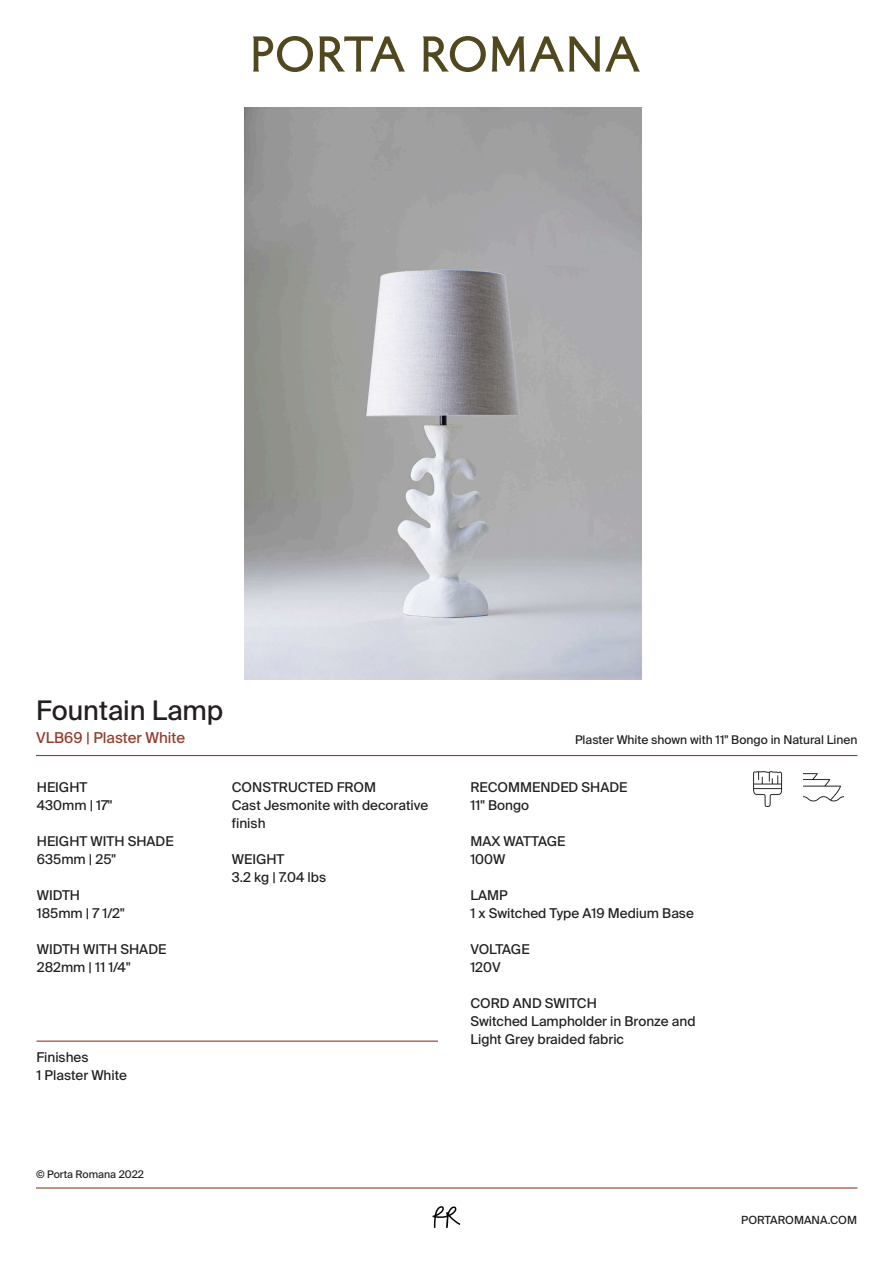
<style>
.page{position:relative;width:893px;height:1263px;background:#fff}
.page>*{position:absolute;margin:0;border:0;box-sizing:border-box;transform-origin:0 0}
.t1{font:27px "Suisse Intl";color:#231f20}
.t2{font:15px "Suisse Intl";color:#943b2a}
.t3{font:13.5px/18px "Suisse Intl";color:#231f20}
.t4{font:12px "Suisse Intl";color:#231f20}
.t5{font:11.25px "Suisse Intl";color:#231f20}
.t6{font:10.5px "Suisse Intl";color:#231f20}
</style>
<div class="page">
<hr style="left:36px;top:755px;width:821px;height:1px;background:#943b2a">
<svg style="left:253px;top:36px;width:60px;height:36px"></svg>
<svg style="left:319px;top:36px;width:86px;height:36px"></svg>
<svg style="left:423px;top:36px;width:63px;height:36px"></svg>
<svg style="left:492px;top:36px;width:148px;height:36px"></svg>
<hr style="left:36px;top:1040px;width:402px;height:2px;background:#943b2a">
<svg style="left:433px;top:1206px;width:27px;height:22px"></svg>
<hr style="left:36px;top:1187px;width:821px;height:1px;background:#943b2a">
<img style="left:753px;top:772px;width:30px;height:35px">
<img style="left:803px;top:773px;width:40px;height:29px">
<img style="left:244px;top:108px;width:397px;height:571px">
<h1 class="t1" style="left:36px;top:695px;width:189px">Fountain Lamp</h1>
<p class="t2" style="left:36px;top:729px;width:151px">VLB69 | Plaster White</p>
<p class="t4" style="left:575px;top:733px;width:284px">Plaster White shown with 11" Bongo in Natural Linen</p>
<p class="t3" style="left:37px;top:778px;width:77px">HEIGHT<br>430mm | 17"</p>
<p class="t3" style="left:37px;top:832px;width:138px">HEIGHT WITH SHADE<br>635mm | 25"</p>
<p class="t3" style="left:37px;top:886px;width:89px">WIDTH<br>185mm | 7 1/2"</p>
<p class="t3" style="left:37px;top:940px;width:131px">WIDTH WITH SHADE<br>282mm | 11 1/4"</p>
<p class="t3" style="left:36px;top:1048px;width:92px">Finishes<br>1 Plaster White</p>
<p class="t6" style="left:36px;top:1168px;width:109px">© Porta Romana 2022</p>
<p class="t3" style="left:232px;top:778px;width:198px">CONSTRUCTED FROM<br>Cast Jesmonite with decorative finish</p>
<p class="t3" style="left:232px;top:850px;width:96px">WEIGHT<br>3.2 kg | 7.04 lbs</p>
<p class="t3" style="left:470px;top:778px;width:159px">RECOMMENDED SHADE<br>11" Bongo</p>
<p class="t3" style="left:470px;top:832px;width:97px">MAX WATTAGE<br>100W</p>
<p class="t3" style="left:470px;top:886px;width:225px">LAMP<br>1 x Switched Type A19 Medium Base</p>
<p class="t3" style="left:470px;top:940px;width:61px">VOLTAGE<br>120V</p>
<p class="t3" style="left:470px;top:994px;width:227px">CORD AND SWITCH<br>Switched Lampholder in Bronze and<br>Light Grey braided fabric</p>
<p class="t5" style="left:741px;top:1213px;width:117px">PORTAROMANA.COM</p>
</div>
